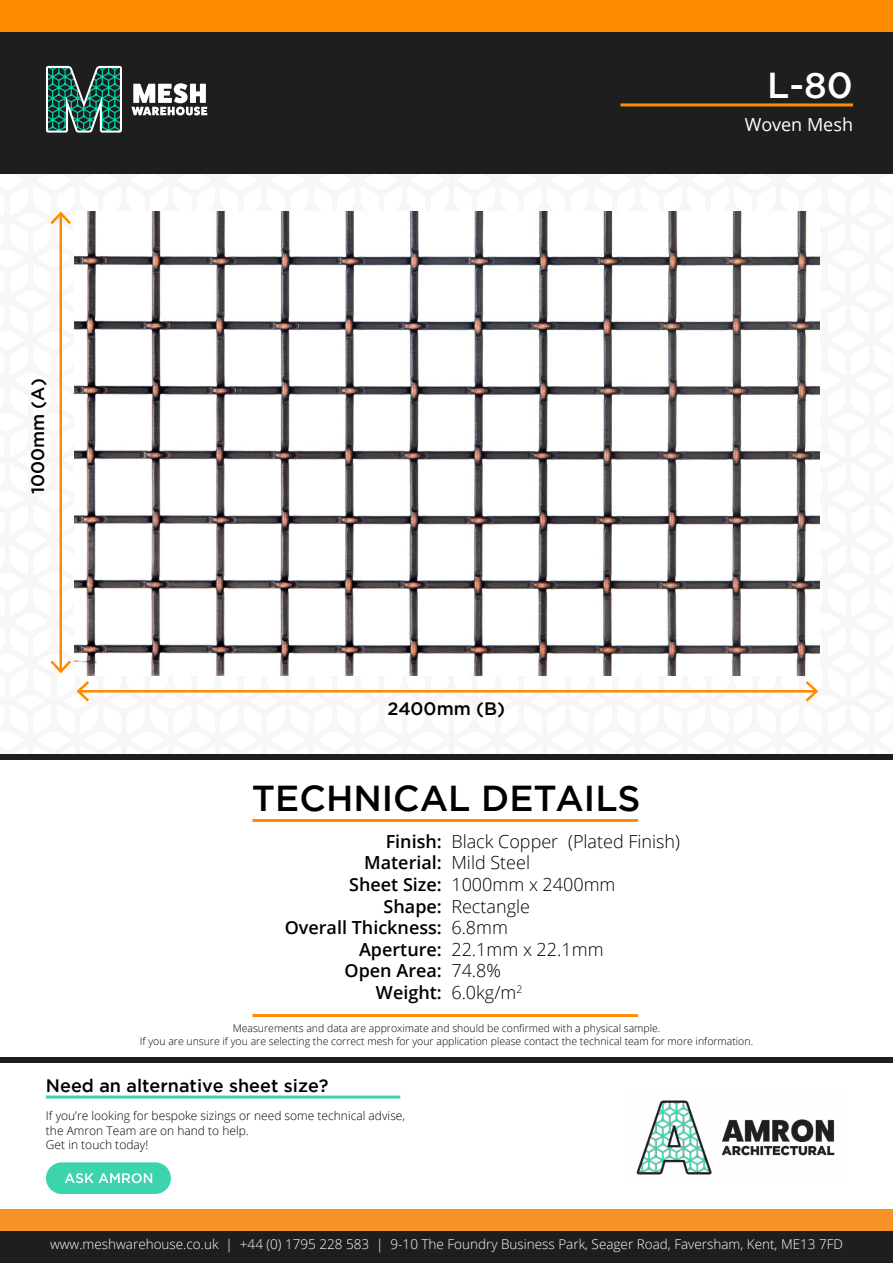
<style>
.page{position:relative;width:893px;height:1263px;background:#fff}
.page>*{position:absolute;margin:0;border:0;box-sizing:border-box;transform-origin:0 0}
.t1{font:500 36px "Gotham";color:#000}
.t2{font:500 36px "Gotham";color:#fff}
.t3{font:300 18px/21.6px "Open Sans";color:#000}
.t4{font:600 18px/21.6px "Open Sans";color:#000;text-align:right}
.t5{font:500 18px "Gotham";color:#000}
.t6{font:18px "Open Sans";color:#fff}
.t7{font:300 13.5px "Open Sans";color:#fff}
.t8{font:300 12px/14.4px "Open Sans";color:#000}
.t9{font:300 10.5px/12.6px "Open Sans";color:#000;text-align:center}
</style>
<div class="page">
<div style="left:0;top:1230px;width:893px;height:33px;background:#1e1e1e"></div>
<div style="left:0;top:31px;width:893px;height:143px;background:#1e1e1e"></div>
<div style="left:0;top:1209px;width:893px;height:21px;background:#f79226"></div>
<div style="left:0;top:0;width:893px;height:31px;background:#ff8b00"></div>
<svg style="left:46px;top:66px;width:76px;height:67px"></svg>
<svg style="left:131px;top:83px;width:76px;height:32px"></svg>
<hr style="left:620px;top:103px;width:233px;height:3px;background:#ff8b00">
<hr style="left:252px;top:819px;width:386px;height:3px;background:#ff8b00">
<hr style="left:252px;top:1014px;width:386px;height:3px;background:#ff8b00">
<div style="left:0;top:754px;width:893px;height:5px;background:#1e1e1e"></div>
<div style="left:0;top:1058px;width:893px;height:5px;background:#1e1e1e"></div>
<svg style="left:0;top:174px;width:893px;height:580px"></svg>
<div style="left:46px;top:1162px;width:125px;height:32px;background:#3bd4ad;border-radius:16px"></div>
<svg style="left:65px;top:1173px;width:87px;height:10px"></svg>
<hr style="left:46px;top:1095px;width:354px;height:3px;background:#3bd4ad">
<img style="left:636px;top:1100px;width:199px;height:75px">
<h1 class="t2" style="left:767px;top:65px;width:87px">L-80</h1>
<h2 class="t6" style="left:745px;top:112px;width:110px">Woven Mesh</h2>
<h2 class="t5" style="left:28px;top:494px;width:117px;rotate:-90deg">1000mm (A)</h2>
<h2 class="t5" style="left:387px;top:698px;width:119px">2400mm (B)</h2>
<h1 class="t1" style="left:252px;top:778px;width:390px">TECHNICAL DETAILS</h1>
<h2 class="t4" style="left:285px;top:830px;width:159px">Finish:<br>Material:<br>Sheet Size:<br>Shape:<br>Overall Thickness:<br>Aperture:<br>Open Area:<br>Weight:</h2>
<h2 class="t3" style="left:451px;top:830px;width:230px">Black Copper (Plated Finish)<br>Mild Steel<br>1000mm x 2400mm<br>Rectangle<br>6.8mm<br>22.1mm x 22.1mm<br>74.8%<br>6.0kg/m<sup>2</sup></h2>
<p class="t9" style="left:140px;top:1022px;width:615px">Measurements and data are approximate and should be confirmed with a physical sample.<br>If you are unsure if you are selecting the correct mesh for your application please contact the technical team for more information.</p>
<h2 class="t5" style="left:46px;top:1075px;width:284px">Need an alternative sheet size?</h2>
<p class="t8" style="left:46px;top:1108px;width:361px">If you’re looking for bespoke sizings or need some technical advise, the Amron Team are on hand to help.<br>Get in touch today!</p>
<p class="t7" style="left:50px;top:1235px;width:794px">www.meshwarehouse.co.uk | +44 (0) 1795 228 583 | 9-10 The Foundry Business Park, Seager Road, Faversham, Kent, ME13 7FD</p>
</div>
